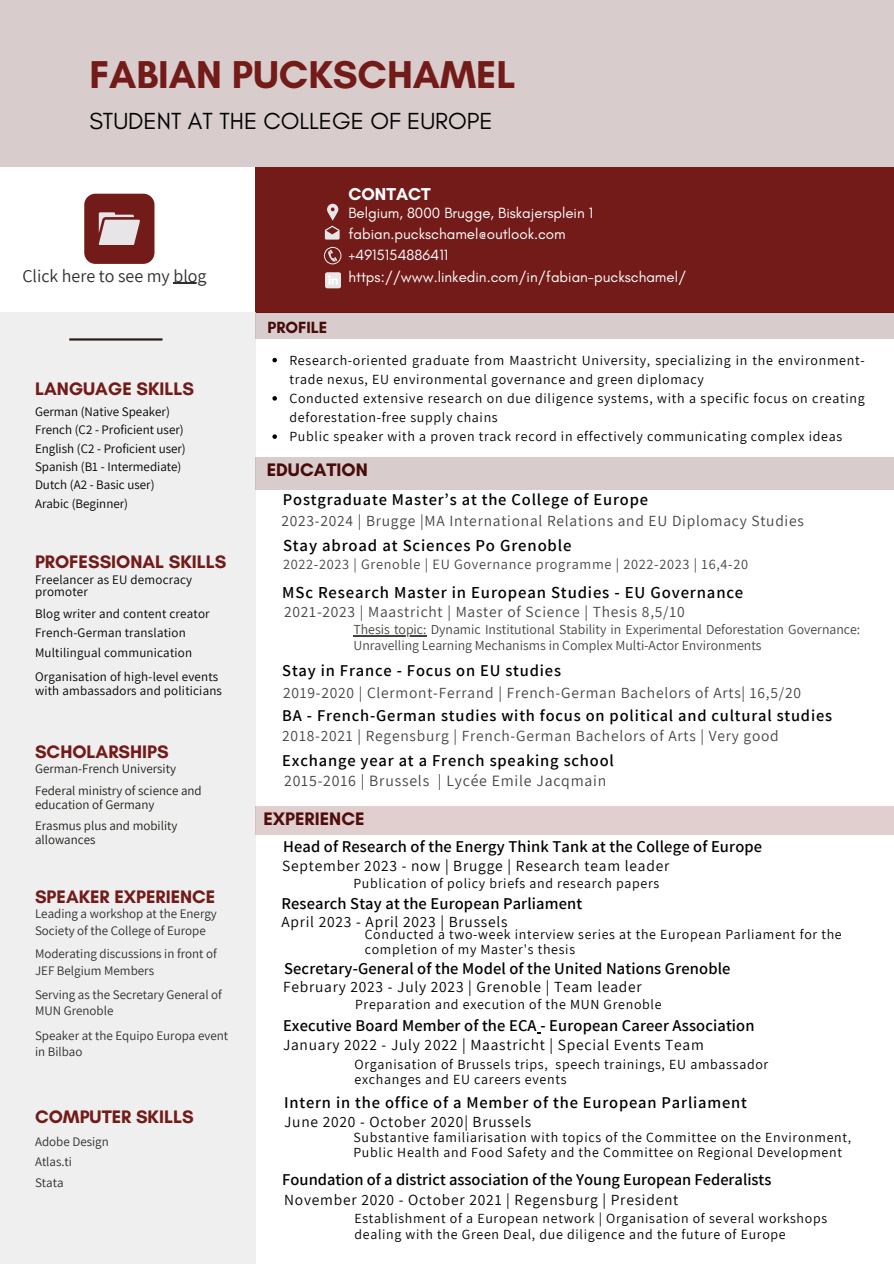
<style>
.page{position:relative;width:894px;height:1264px;background:#fff}
.page>*{position:absolute;margin:0;border:0;box-sizing:border-box;transform-origin:0 0}
.t1{font:700 39.45px "Glacial Indifference";color:#721b19}
.t2{font:23.7px "Glacial Indifference";color:#000}
.t3{font:700 18.45px "Glacial Indifference";color:#721b19}
.t4{font:700 18.45px "Glacial Indifference";color:#470b0a}
.t5{font:18px "Assistant";color:#2e2e2e}
.t6{font:700 17.55px "Glacial Indifference";color:#fff}
.t7{font:600 16.8px "Assistant";letter-spacing:.05em;color:#000}
.t8{font:600 16.5px "Assistant";letter-spacing:.01em;color:#000}
.t9{font:600 16.5px "Assistant";letter-spacing:.05em;color:#000}
.t10{font:700 16.5px "Glacial Indifference";color:#470b0a}
.t11{font:15.75px "Assistant";letter-spacing:.05em;color:#444440}
.t12{font:15.45px "Assistant";letter-spacing:.05em;color:#000}
.t13{font:15.45px "Assistant";letter-spacing:.05em;color:#444440}
.t14{font:15.15px "Glacial Indifference";color:#fff}
.t15{font:14.25px "Assistant";letter-spacing:.05em;color:#444440}
.t16{font:13.95px/19.2px "Assistant";letter-spacing:.05em;color:#000}
.t17{font:13.8px/15.8px "Assistant";color:#444440}
.t18{font:13.05px/11.9px "Assistant";letter-spacing:.015em;color:#000}
.t19{font:13.05px/16.2px "Assistant";color:#2e2e2e}
.t20{font:13.05px/14.1px "Assistant";color:#1f2019}
</style>
<div class="page">
<div style="left:0;top:0;width:893px;height:167px;background:#d8cccc"></div>
<div style="left:255px;top:167px;width:638px;height:145px;background:#721b19"></div>
<div style="left:0;top:312px;width:255px;height:951px;background:#efefef"></div>
<div style="left:84px;top:194px;width:70px;height:70px;background:#721b19;border-radius:11px"></div>
<svg style="left:99px;top:212px;width:41px;height:33px"></svg>
<hr style="left:69px;top:338px;width:93px;height:2px;background:#301f17">
<hr style="left:173px;top:283px;width:33px;height:1px;background:#2e2e2e">
<svg style="left:324px;top:247px;width:17px;height:17px"></svg>
<svg style="left:325px;top:272px;width:15px;height:16px"></svg>
<svg style="left:325px;top:204px;width:14px;height:35px"></svg>
<svg style="left:272px;top:358px;width:5px;height:4px"></svg>
<svg style="left:272px;top:396px;width:5px;height:4px"></svg>
<svg style="left:272px;top:434px;width:5px;height:5px"></svg>
<hr style="left:353px;top:635px;width:73px;height:1px;background:#444440">
<div style="left:255px;top:806px;width:638px;height:28px;background:#e1cfcf"></div>
<div style="left:255px;top:456px;width:638px;height:33px;background:#d8cccc"></div>
<div style="left:255px;top:312px;width:638px;height:27px;background:#d8cccc"></div>
<p class="t1" style="left:89px;top:51px;width:428px">FABIAN PUCKSCHAMEL</p>
<p class="t2" style="left:89px;top:106px;width:404px">STUDENT AT THE COLLEGE OF EUROPE</p>
<p class="t5" style="left:22px;top:263px;width:186px">Click here to see my blog</p>
<p class="t3" style="left:35px;top:378px;width:160px">LANGUAGE SKILLS</p>
<p class="t18" style="left:35px;top:405px;width:136px">German (Native Speaker)</p>
<p class="t18" style="left:35px;top:423px;width:150px">French (C2 - Proficient user)</p>
<p class="t18" style="left:35px;top:442px;width:152px">English (C2 - Proficient user)</p>
<p class="t18" style="left:35px;top:460px;width:148px">Spanish (B1 - Intermediate)</p>
<p class="t18" style="left:35px;top:479px;width:121px">Dutch (A2 - Basic user)</p>
<p class="t18" style="left:35px;top:497px;width:94px">Arabic (Beginner)</p>
<p class="t3" style="left:35px;top:550px;width:193px">PROFESSIONAL SKILLS</p>
<p class="t18" style="left:35px;top:573px;width:159px">Freelancer as EU democracy promoter</p>
<p class="t18" style="left:35px;top:607px;width:176px">Blog writer and content creator</p>
<p class="t18" style="left:35px;top:626px;width:152px">French-German translation</p>
<p class="t18" style="left:35px;top:646px;width:159px">Multilingual communication</p>
<p class="t18" style="left:35px;top:669px;width:188px;line-height:14.1px">Organisation of high-level events with ambassadors and politicians</p>
<p class="t3" style="left:35px;top:740px;width:135px">SCHOLARSHIPS</p>
<p class="t20" style="left:35px;top:761px;width:142px">German-French University</p>
<p class="t20" style="left:35px;top:783px;width:168px">Federal ministry of science and education of Germany</p>
<p class="t20" style="left:35px;top:817px;width:144px">Erasmus plus and mobility allowances</p>
<p class="t3" style="left:35px;top:885px;width:182px">SPEAKER EXPERIENCE</p>
<p class="t19" style="left:35px;top:905px;width:183px">Leading a workshop at the Energy<br>Society of the College of Europe</p>
<p class="t19" style="left:35px;top:945px;width:183px">Moderating discussions in front of<br>JEF Belgium Members</p>
<p class="t19" style="left:35px;top:985px;width:188px">Serving as the Secretary General of<br>MUN Grenoble</p>
<p class="t19" style="left:35px;top:1026px;width:194px">Speaker at the Equipo Europa event in Bilbao</p>
<p class="t3" style="left:35px;top:1105px;width:160px">COMPUTER SKILLS</p>
<p class="t19" style="left:35px;top:1132px;width:75px">Adobe Design</p>
<p class="t19" style="left:35px;top:1153px;width:39px">Atlas.ti</p>
<p class="t19" style="left:35px;top:1173px;width:30px">Stata</p>
<p class="t10" style="left:267px;top:317px;width:61px">PROFILE</p>
<p class="t6" style="left:348px;top:183px;width:84px">CONTACT</p>
<p class="t14" style="left:348px;top:203px;width:246px">Belgium, 8000 Brugge, Biskajersplein 1</p>
<p class="t14" style="left:348px;top:225px;width:219px">fabian.puckschamel@outlook.com</p>
<p class="t14" style="left:348px;top:246px;width:101px">+4915154886411</p>
<p class="t14" style="left:348px;top:267px;width:339px">https://www.linkedin.com/in/fabian-puckschamel/</p>
<p class="t16" style="left:289px;top:350px;width:576px">Research-oriented graduate from Maastricht University, specializing in the environment&shy;trade nexus, EU environmental governance and green diplomacy</p>
<p class="t16" style="left:289px;top:388px;width:576px">Conducted extensive research on due diligence systems, with a specific focus on creating deforestation-free supply chains</p>
<p class="t16" style="left:289px;top:426px;width:554px">Public speaker with a proven track record in effectively communicating complex ideas</p>
<p class="t4" style="left:267px;top:458px;width:103px">EDUCATION</p>
<p class="t9" style="left:283px;top:488px;width:366px">Postgraduate Master’s at the College of Europe</p>
<p class="t13" style="left:281px;top:510px;width:524px">2023-2024 | Brugge |MA International Relations and EU Diplomacy Studies</p>
<p class="t7" style="left:283px;top:533px;width:290px">Stay abroad at Sciences Po Grenoble</p>
<p class="t15" style="left:283px;top:554px;width:466px">2022-2023 | Grenoble | EU Governance programme | 2022-2023 | 16,4-20</p>
<p class="t7" style="left:282px;top:580px;width:462px">MSc Research Master in European Studies - EU Governance</p>
<p class="t13" style="left:284px;top:601px;width:402px">2021-2023 | Maastricht | Master of Science | Thesis 8,5/10</p>
<p class="t17" style="left:353px;top:621px;width:508px">Thesis topic: Dynamic Institutional Stability in Experimental Deforestation Governance:<br>Unravelling Learning Mechanisms in Complex Multi-Actor Environments</p>
<p class="t9" style="left:282px;top:659px;width:280px">Stay in France - Focus on EU studies</p>
<p class="t13" style="left:283px;top:681px;width:519px">2019-2020 | Clermont-Ferrand | French-German Bachelors of Arts| 16,5/20</p>
<p class="t9" style="left:282px;top:703px;width:551px">BA - French-German studies with focus on political and cultural studies</p>
<p class="t13" style="left:282px;top:725px;width:498px">2018-2021 | Regensburg | French-German Bachelors of Arts | Very good</p>
<p class="t9" style="left:282px;top:749px;width:333px">Exchange year at a French speaking school</p>
<p class="t11" style="left:284px;top:769px;width:324px">2015-2016 | Brussels | Lycée Emile Jacqmain</p>
<p class="t4" style="left:263px;top:807px;width:103px">EXPERIENCE</p>
<p class="t8" style="left:283px;top:835px;width:480px">Head of Research of the Energy Think Tank at the College of Europe</p>
<p class="t12" style="left:282px;top:855px;width:388px">September 2023 - now | Brugge | Research team leader</p>
<p class="t8" style="left:281px;top:892px;width:302px">Research Stay at the European Parliament</p>
<p class="t12" style="left:281px;top:911px;width:228px">April 2023 - April 2023 | Brussels</p>
<p class="t16" style="left:364px;top:926px;width:478px;line-height:14.7px">Conducted a two-week interview series at the European Parliament for the completion of my Master's thesis</p>
<p class="t16" style="left:353px;top:872px;width:307px">Publication of policy briefs and research papers</p>
<p class="t8" style="left:284px;top:957px;width:448px">Secretary-General of the Model of the United Nations Grenoble</p>
<p class="t12" style="left:283px;top:976px;width:360px">February 2023 - July 2023 | Grenoble | Team leader</p>
<p class="t16" style="left:355px;top:993px;width:308px">Preparation and execution of the MUN Grenoble</p>
<p class="t8" style="left:283px;top:1014px;width:473px">Executive Board Member of the ECA - European Career Association</p>
<p class="t12" style="left:283px;top:1034px;width:422px">January 2022 - July 2022 | Maastricht | Special Events Team</p>
<p class="t16" style="left:354px;top:1056px;width:415px;line-height:14.7px">Organisation of Brussels trips, speech trainings, EU ambassador exchanges and EU careers events</p>
<p class="t9" style="left:284px;top:1091px;width:464px">Intern in the office of a Member of the European Parliament</p>
<p class="t12" style="left:284px;top:1111px;width:249px">June 2020 - October 2020| Brussels</p>
<p class="t16" style="left:353px;top:1127px;width:499px">Substantive familiarisation with topics of the Committee on the Environment,</p>
<p class="t16" style="left:353px;top:1142px;width:490px">Public Health and Food Safety and the Committee on Regional Development</p>
<p class="t8" style="left:282px;top:1168px;width:490px">Foundation of a district association of the Young European Federalists</p>
<p class="t12" style="left:284px;top:1189px;width:395px">November 2020 - October 2021 | Regensburg | President</p>
<p class="t16" style="left:354px;top:1208px;width:474px">Establishment of a European network | Organisation of several workshops</p>
<p class="t16" style="left:354px;top:1223px;width:432px">dealing with the Green Deal, due diligence and the future of Europe</p>
</div>
